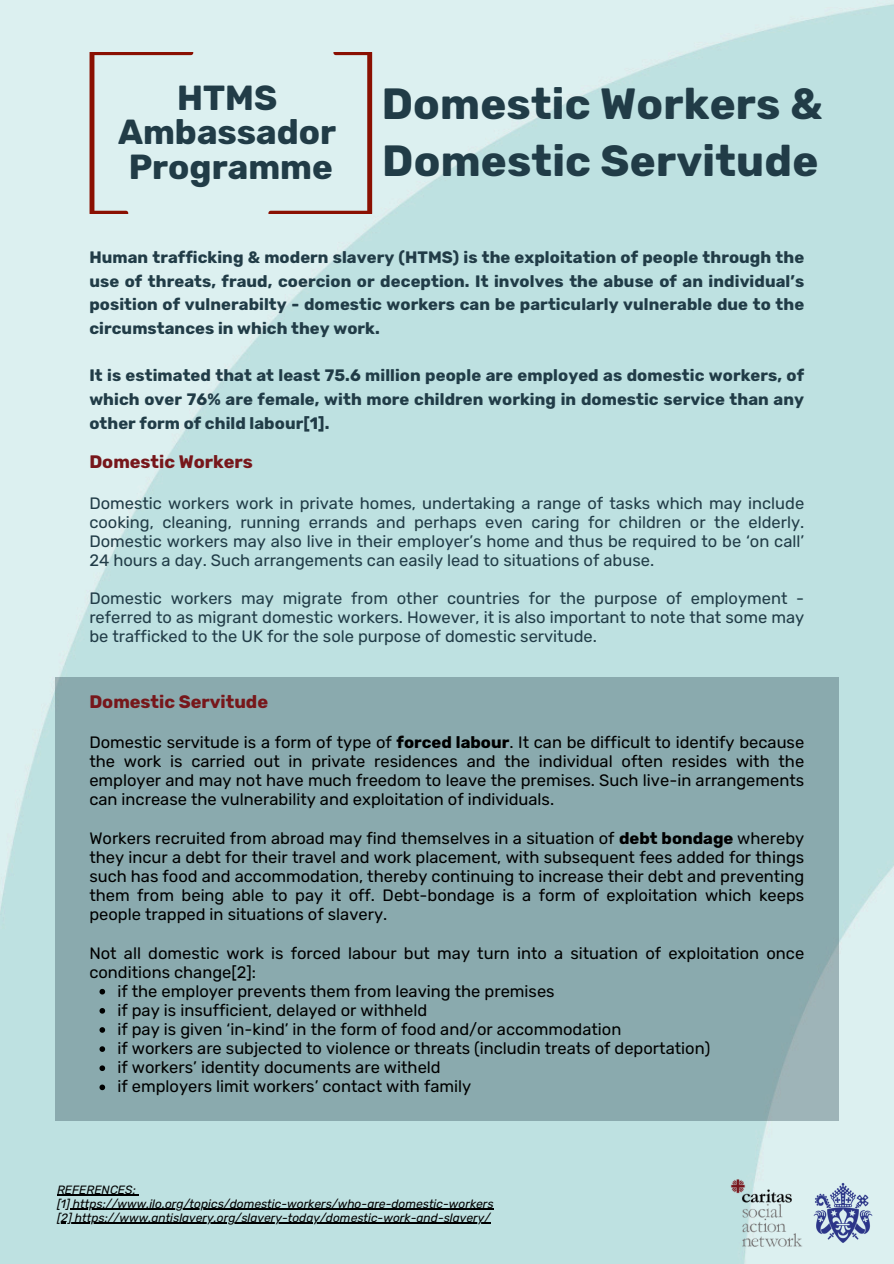
<style>
.page{position:relative;width:894px;height:1264px;background:#fff}
.page>*{position:absolute;margin:0;border:0;box-sizing:border-box;transform-origin:0 0}
.t1{font:700 43.5px/56.2px "Rubik";letter-spacing:.005em;color:#213c47}
.t2{font:700 34.65px/34.7px "Rubik";color:#213c47;text-align:center}
.t3{font:700 18px "Rubik";color:#77171b}
.t4{font:16.5px/19.2px "Rubik";color:#000;text-align:justify}
.t5{font:16.5px/19.2px "Rubik";color:#213c47;text-align:justify}
.t6{font:700 16.5px/23.7px "Rubik";letter-spacing:.005em;color:#213c47;text-align:justify}
.t7{font:italic 12px "Rubik";color:#000}
.s1{font-weight:700}
</style>
<div class="page">
<img style="left:0;top:0;width:893px;height:1263px">
<div style="left:89px;top:52px;width:283px;height:162px;background:#dcf0f0"></div>
<hr style="left:57px;top:1194px;width:79px;height:1px;background:#000">
<hr style="left:70px;top:1208px;width:423px;height:1px;background:#000">
<svg style="left:57px;top:1222px;width:15px;height:1px"></svg>
<hr style="left:72px;top:1222px;width:418px;height:1px;background:#000">
<div style="left:55px;top:677px;width:783px;height:443px;background:#8aaaae"></div>
<svg style="left:99px;top:988px;width:6px;height:6px"></svg>
<svg style="left:99px;top:1008px;width:6px;height:5px"></svg>
<svg style="left:99px;top:1027px;width:6px;height:5px"></svg>
<svg style="left:99px;top:1046px;width:6px;height:5px"></svg>
<svg style="left:99px;top:1065px;width:6px;height:6px"></svg>
<svg style="left:99px;top:1084px;width:6px;height:6px"></svg>
<img style="left:726px;top:1174px;width:155px;height:77px">
<p class="t2" style="left:118px;top:80px;width:219px">HTMS<br>Ambassador<br>Programme</p>
<p class="t1" style="left:381px;top:76px;width:442px">Domestic Workers &amp;<br>Domestic Servitude</p>
<p class="t6" style="left:89px;top:246px;width:716px">Human trafficking &amp; modern slavery (HTMS) is the exploitation of people through the use of threats, fraud, coercion or deception. It involves the abuse of an individual’s position of vulnerabilty - domestic workers can be particularly vulnerable due to the circumstances in which they work.</p>
<p class="t6" style="left:89px;top:364px;width:716px">It is estimated that at least 75.6 million people are employed as domestic workers, of which over 76% are female, with more children working in domestic service than any other form of child labour[1].</p>
<p class="t3" style="left:89px;top:451px;width:165px">Domestic Workers</p>
<p class="t5" style="left:89px;top:493px;width:716px">Domestic workers work in private homes, undertaking a range of tasks which may include cooking, cleaning, running errands and perhaps even caring for children or the elderly.<br>Domestic workers may also live in their employer’s home and thus be required to be ‘on call’ 24 hours a day. Such arrangements can easily lead to situations of abuse.</p>
<p class="t5" style="left:89px;top:589px;width:716px">Domestic workers may migrate from other countries for the purpose of employment - referred to as migrant domestic workers. However, it is also important to note that some may be trafficked to the UK for the sole purpose of domestic servitude.</p>
<h2 class="t3" style="left:89px;top:690px;width:180px">Domestic Servitude</h2>
<h3 class="t4" style="left:89px;top:732px;width:716px">Domestic servitude is a form of type of <span class="s1">forced labour</span>. It can be difficult to identify because the work is carried out in private residences and the individual often resides with the employer and may not have much freedom to leave the premises. Such live-in arrangements can increase the vulnerability and exploitation of individuals.</h3>
<h3 class="t4" style="left:89px;top:828px;width:716px">Workers recruited from abroad may find themselves in a situation of <span class="s1">debt bondage</span> whereby they incur a debt for their travel and work placement, with subsequent fees added for things such has food and accommodation, thereby continuing to increase their debt and preventing them from being able to pay it off. Debt-bondage is a form of exploitation which keeps people trapped in situations of slavery.</h3>
<h3 class="t4" style="left:89px;top:943px;width:716px">Not all domestic work is forced labour but may turn into a situation of exploitation once conditions change[2]:</h3>
<p class="t4" style="left:117px;top:981px;width:438px">if the employer prevents them from leaving the premises</p>
<p class="t4" style="left:117px;top:1000px;width:311px">if pay is insufficient, delayed or withheld</p>
<p class="t4" style="left:117px;top:1019px;width:505px">if pay is given ‘in-kind’ in the form of food and/or accommodation</p>
<p class="t4" style="left:117px;top:1038px;width:594px">if workers are subjected to violence or threats (includin treats of deportation)</p>
<p class="t4" style="left:117px;top:1058px;width:325px">if workers’ identity documents are witheld</p>
<p class="t4" style="left:117px;top:1077px;width:355px">if employers limit workers’ contact with family</p>
<h1 class="t7" style="left:57px;top:1182px;width:80px">REFERENCES:</h1>
<h1 class="t7" style="left:57px;top:1196px;width:438px">[1] https://www.ilo.org/topics/domestic-workers/who-are-domestic-workers</h1>
<h2 class="t7" style="left:57px;top:1210px;width:434px">[2] https://www.antislavery.org/slavery-today/domestic-work-and-slavery/</h2>
</div>
